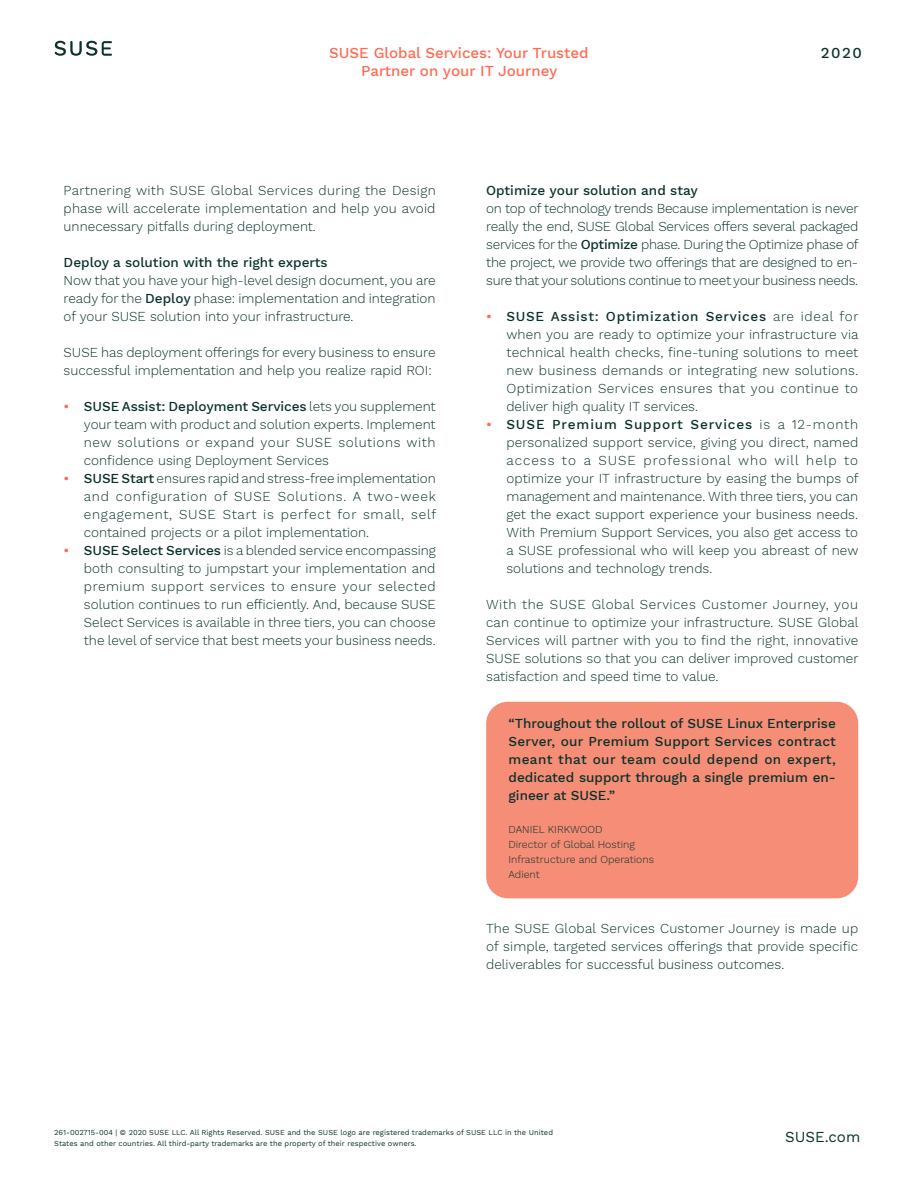
<style>
.page{position:relative;width:918px;height:1188px;background:#fff}
.page>*{position:absolute;margin:0;border:0;box-sizing:border-box;transform-origin:0 0}
.t1{font:500 15px "Work Sans";color:#ff6a52}
.t2{font:15px "Work Sans";color:#09312b}
.t3{font:500 15px "Work Sans";color:#0c322c}
.subhead_10_13-green{font:300 13.5px/18px "Work Sans";color:#09312b;text-align:justify}
.body_8_5_11{font:300 13.5px/18px "Work Sans";color:#09312b;text-align:justify}
.body_8_5_11-2{font:500 13.5px/18px "Work Sans";color:#09312b;text-align:justify}
.subhead_caps_7_11{font:500 13.5px "Work Sans";color:#09312b}
.body_8_5_11-3{font:300 10.5px "Work Sans";color:#09312b}
.t4{font:7.5px/10.5px "Work Sans";color:#0c322c}
.s1{font-weight:500}
.s2{font-weight:500;color:#ff6a52}
</style>
<div class="page">
<svg style="left:55px;top:41px;width:57px;height:15px"></svg>
<div style="left:486px;top:702px;width:372px;height:196px;background:#f58d77;border-radius:22px"></div>
<p class="t1" style="left:329px;top:44px;width:261px">SUSE Global Services: Your Trusted</p>
<p class="t3" style="left:821px;top:44px;width:42px">2020</p>
<p class="t1" style="left:361px;top:62px;width:198px">Partner on your IT Journey</p>
<p class="body_8_5_11" style="left:64px;top:182px;width:374px">Partnering with SUSE Global Services during the Design phase will accelerate implementation and help you avoid unnecessary pitfalls during deployment.</p>
<p class="subhead_caps_7_11" style="left:64px;top:255px;width:266px">Deploy a solution with the right experts</p>
<p class="body_8_5_11" style="left:64px;top:272px;width:374px">Now that you have your high-level design document, you are ready for the <span class="s1">Deploy</span> phase: implementation and integration of your SUSE solution into your infrastructure.</p>
<p class="body_8_5_11" style="left:64px;top:344px;width:374px">SUSE has deployment offerings for every business to ensure successful implementation and help you realize rapid ROI:</p>
<p class="subhead_10_13-green" style="left:84px;top:398px;width:353px;text-indent:-20px"><span class="s2">•</span> <span class="s1">SUSE Assist: Deployment Services</span> lets you supplement your team with product and solution experts. Implement new solutions or expand your SUSE solutions with confidence using Deployment Services</p>
<p class="subhead_10_13-green" style="left:84px;top:470px;width:354px;text-indent:-20px"><span class="s2">•</span> <span class="s1">SUSE Start</span> ensures rapid and stress-free implementation and configuration of SUSE Solutions. A two-week engagement, SUSE Start is perfect for small, self contained projects or a pilot implementation.</p>
<p class="subhead_10_13-green" style="left:84px;top:542px;width:353px;text-indent:-20px"><span class="s2">•</span> <span class="s1">SUSE Select Services</span> is a blended service encompassing both consulting to jumpstart your implementation and premium support services to ensure your selected solution continues to run efficiently. And, because SUSE Select Services is available in three tiers, you can choose the level of service that best meets your business needs.</p>
<p class="body_8_5_11-2" style="left:486px;top:182px;width:213px">Optimize your solution and stay</p>
<p class="body_8_5_11" style="left:486px;top:200px;width:374px">on top of technology trends Because implementation is never really the end, SUSE Global Services offers several packaged services for the <span class="s1">Optimize</span> phase. During the Optimize phase of the project, we provide two offerings that are designed to en&shy;sure that your solutions continue to meet your business needs.</p>
<p class="subhead_10_13-green" style="left:506px;top:308px;width:354px;text-indent:-20px"><span class="s2">•</span> <span class="s1">SUSE Assist: Optimization Services</span> are ideal for when you are ready to optimize your infrastructure via technical health checks, fine-tuning solutions to meet new business demands or integrating new solutions.<br>Optimization Services ensures that you continue to deliver high quality IT services.</p>
<p class="subhead_10_13-green" style="left:506px;top:416px;width:354px;text-indent:-20px"><span class="s2">•</span> <span class="s1">SUSE Premium Support Services</span> is a 12-month personalized support service, giving you direct, named access to a SUSE professional who will help to optimize your IT infrastructure by easing the bumps of management and maintenance. With three tiers, you can get the exact support experience your business needs.<br>With Premium Support Services, you also get access to a SUSE professional who will keep you abreast of new solutions and technology trends.</p>
<p class="subhead_10_13-green" style="left:486px;top:596px;width:374px">With the SUSE Global Services Customer Journey, you can continue to optimize your infrastructure. SUSE Global Services will partner with you to find the right, innovative SUSE solutions so that you can deliver improved customer satisfaction and speed time to value.</p>
<p class="body_8_5_11-2" style="left:509px;top:715px;width:329px">“Throughout the rollout of SUSE Linux Enterprise Server, our Premium Support Services contract meant that our team could depend on expert, dedicated support through a single premium en&shy;gineer at SUSE.”</p>
<p class="body_8_5_11-3" style="left:509px;top:824px;width:96px">DANIEL KIRKWOOD</p>
<p class="body_8_5_11-3" style="left:509px;top:839px;width:128px">Director of Global Hosting</p>
<p class="body_8_5_11-3" style="left:509px;top:854px;width:147px">Infrastructure and Operations</p>
<p class="body_8_5_11-3" style="left:509px;top:869px;width:33px">Adient</p>
<p class="subhead_10_13-green" style="left:486px;top:920px;width:374px">The SUSE Global Services Customer Journey is made up of simple, targeted services offerings that provide specific deliverables for successful business outcomes.</p>
<p class="t4" style="left:54px;top:1128px;width:500px">261-002715-004 | © 2020 SUSE LLC. All Rights Reserved. SUSE and the SUSE logo are registered trademarks of SUSE LLC in the United<br>States and other countries. All third-party trademarks are the property of their respective owners.</p>
<p class="t2" style="left:785px;top:1128px;width:77px">SUSE.com</p>
</div>
